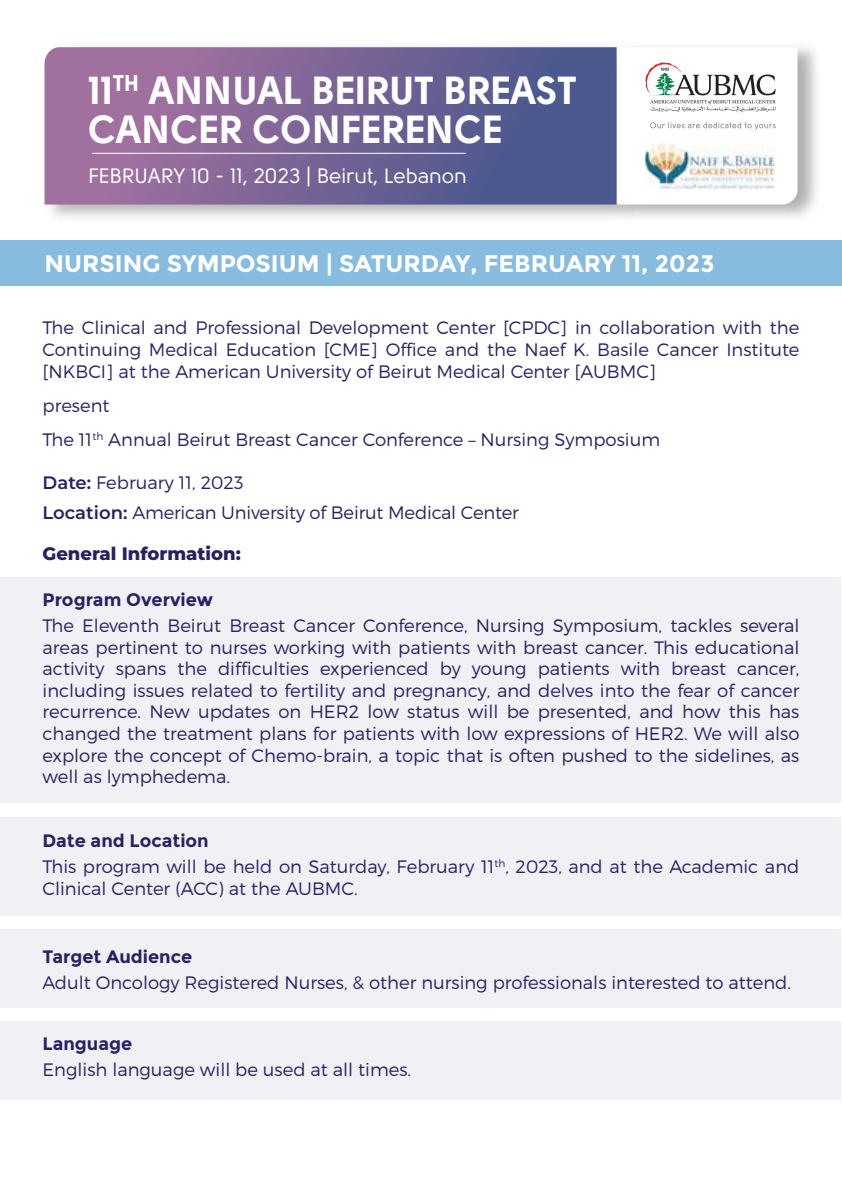
<style>
.page{position:relative;width:842px;height:1191px;background:#fff}
.page>*{position:absolute;margin:0;border:0;box-sizing:border-box;transform-origin:0 0}
.t1{font:900 39px/39px "Solomon";color:#fff}
.t2{font:700 24px "Montserrat";color:#fff}
.t3{font:20.8px "Solomon";color:#fff}
.t4{font:300 18px/21.6px "Montserrat";color:#262262}
.t5{font:700 18px "Montserrat";color:#262262}
.t6{font:800 18px "Montserrat";color:#262262}
.s1{font-weight:600}
.s2{font-weight:700}
</style>
<div class="page">
<svg style="left:45px;top:47px;width:566px;height:157px;background:#786596"></svg>
<img style="left:611px;top:43px;width:206px;height:178px">
<svg style="left:617px;top:47px;width:180px;height:157px"></svg>
<img style="left:645px;top:142px;width:131px;height:48px">
<div style="left:0;top:240px;width:842px;height:45px;background:#87bcdf"></div>
<div style="left:0;top:577px;width:841px;height:225px;background:#f0f0f5"></div>
<div style="left:0;top:816px;width:841px;height:99px;background:#f0f0f5"></div>
<div style="left:0;top:929px;width:841px;height:79px;background:#f0f0f5"></div>
<div style="left:0;top:1021px;width:841px;height:79px;background:#f0f0f5"></div>
<h1 class="t1" style="left:88px;top:70px;width:490px">11<sup>TH</sup> ANNUAL BEIRUT BREAST<br>CANCER CONFERENCE</h1>
<p class="t3" style="left:88px;top:164px;width:380px">FEBRUARY 10 - 11, 2023 | Beirut, Lebanon</p>
<h2 class="t2" style="left:44px;top:249px;width:672px">NURSING SYMPOSIUM | SATURDAY, FEBRUARY 11, 2023</h2>
<p class="t4" style="left:43px;top:317px;width:758px;text-align:justify">The Clinical and Professional Development Center [CPDC] in collaboration with the Continuing Medical Education [CME] Office and the Naef K. Basile Cancer Institute [NKBCI] at the American University of Beirut Medical Center [AUBMC]</p>
<p class="t4" style="left:43px;top:388px;width:619px;line-height:34px">present<br>The 11<sup>th</sup> Annual Beirut Breast Cancer Conference – Nursing Symposium</p>
<p class="t4" style="left:43px;top:467px;width:478px;line-height:30px"><span class="s1">Date:</span> February 11, 2023<br><span class="s1">Location:</span> American University of Beirut Medical Center</p>
<p class="t6" style="left:43px;top:542px;width:200px">General Information:</p>
<p class="t5" style="left:43px;top:589px;width:172px">Program Overview</p>
<p class="t4" style="left:43px;top:614px;width:758px;text-align:justify">The Eleventh Beirut Breast Cancer Conference, Nursing Symposium, tackles several areas pertinent to nurses working with patients with breast cancer. This educational activity spans the difficulties experienced by young patients with breast cancer, including issues related to fertility and pregnancy, and delves into the fear of cancer recurrence. New updates on HER2 low status will be presented, and how this has changed the treatment plans for patients with low expressions of HER2. We will also explore the concept of Chemo-brain, a topic that is often pushed to the sidelines, as well as lymphedema.</p>
<p class="t4" style="left:43px;top:827px;width:758px;line-height:26px"><span class="s2">Date and Location<br></span>This program will be held on Saturday, February 11<sup>th</sup>, 2023, and at the Academic and</p>
<p class="t4" style="left:43px;top:877px;width:317px">Clinical Center (ACC) at the AUBMC.</p>
<p class="t5" style="left:43px;top:945px;width:151px">Target Audience</p>
<p class="t4" style="left:43px;top:971px;width:750px">Adult Oncology Registered Nurses, &amp; other nursing professionals interested to attend.</p>
<p class="t5" style="left:43px;top:1033px;width:91px">Language</p>
<p class="t4" style="left:43px;top:1058px;width:370px">English language will be used at all times.</p>
</div>
